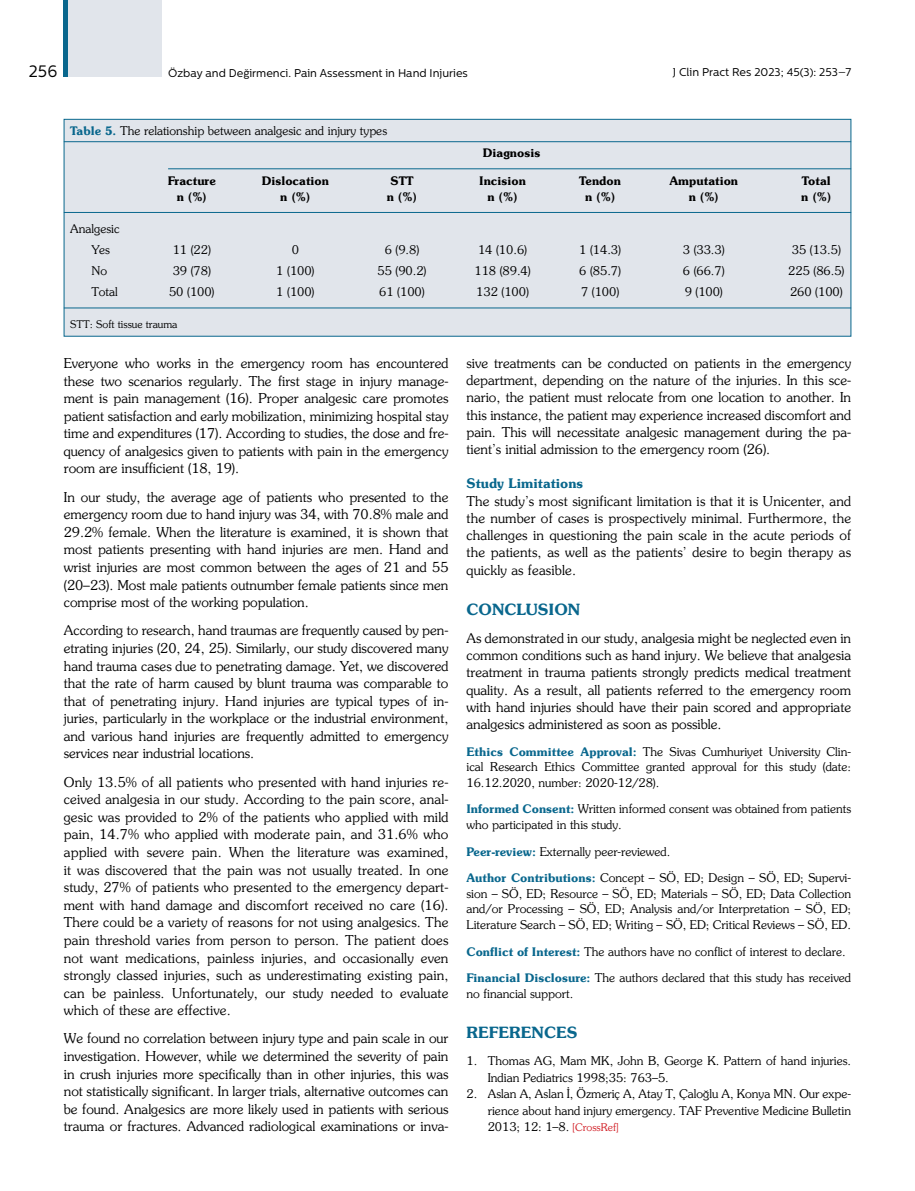
<style>
.page{position:relative;width:915px;height:1191px;background:#fff}
.page>*{position:absolute;margin:0;border:0;box-sizing:border-box;transform-origin:0 0}
.t1{font:16.5px "Centrale Sans";color:#000}
.t2{font:700 15.75px "Souvenir";color:#09678d}
.t3{font:13.5px/17.5px "Souvenir";color:#000;text-align:justify}
.t4{font:700 13.5px "Souvenir";color:#09678d}
.t5{font:12px/15.8px "Souvenir";color:#000}
.t6{font:700 12px "Souvenir";color:#000}
.t7{font:11.25px "Centrale Sans";color:#000}
.t8{font:10.5px "Souvenir";color:#000}
.s1{font-weight:700;color:#09678d}
.s2{font-size:10.5px;color:#d2232a}
</style>
<div class="page">
<div style="left:64px;top:0;width:98px;height:77px;background:#e1e5eb"></div>
<hr style="left:64px;top:0;width:4px;height:77px;background:#09678d">
<div style="left:64px;top:119px;width:786px;height:217px;background:#e1e5eb;border:1px solid #09678d"></div>
<hr style="left:64px;top:141px;width:786px;height:1px;background:#09678d">
<hr style="left:64px;top:308px;width:786px;height:1px;background:#09678d">
<hr style="left:168px;top:168px;width:682px;height:1px;background:#09678d">
<hr style="left:64px;top:212px;width:786px;height:1px;background:#09678d">
<p class="t1" style="left:29px;top:61px;width:30px">256</p>
<p class="t7" style="left:168px;top:66px;width:301px">Özbay and Değirmenci. Pain Assessment in Hand Injuries</p>
<p class="t7" style="left:672px;top:66px;width:180px">J Clin Pract Res 2023; 45(3): 253–7</p>
<p class="t5" style="left:70px;top:122px;width:318px"><span class="s1">Table 5.</span> The relationship between analgesic and injury types</p>
<p class="t6" style="left:482px;top:146px;width:59px">Diagnosis</p>
<p class="t5" style="left:91px;top:218px;width:30px;line-height:21px;text-indent:-21px">Analgesic<br>Yes</p>
<p class="t6" style="left:168px;top:173px;width:50px">Fracture</p>
<p class="t6" style="left:262px;top:173px;width:69px">Dislocation</p>
<p class="t6" style="left:390px;top:173px;width:25px">STT</p>
<p class="t6" style="left:479px;top:173px;width:48px">Incision</p>
<p class="t6" style="left:579px;top:173px;width:43px">Tendon</p>
<p class="t6" style="left:669px;top:173px;width:70px">Amputation</p>
<p class="t6" style="left:801px;top:173px;width:30px">Total</p>
<p class="t6" style="left:177px;top:189px;width:32px">n (%)</p>
<p class="t6" style="left:280px;top:189px;width:32px">n (%)</p>
<p class="t6" style="left:387px;top:189px;width:32px">n (%)</p>
<p class="t6" style="left:487px;top:189px;width:32px">n (%)</p>
<p class="t6" style="left:585px;top:189px;width:32px">n (%)</p>
<p class="t6" style="left:688px;top:189px;width:32px">n (%)</p>
<p class="t6" style="left:801px;top:189px;width:32px">n (%)</p>
<p class="t5" style="left:173px;top:241px;width:40px">11 (22)</p>
<p class="t5" style="left:292px;top:241px;width:9px">0</p>
<p class="t5" style="left:384px;top:241px;width:36px">6 (9.8)</p>
<p class="t5" style="left:478px;top:241px;width:50px">14 (10.6)</p>
<p class="t5" style="left:579px;top:241px;width:43px">1 (14.3)</p>
<p class="t5" style="left:682px;top:241px;width:43px">3 (33.3)</p>
<p class="t5" style="left:791px;top:241px;width:50px">35 (13.5)</p>
<p class="t5" style="left:91px;top:262px;width:17px">No</p>
<p class="t5" style="left:173px;top:262px;width:40px">39 (78)</p>
<p class="t5" style="left:276px;top:262px;width:40px">1 (100)</p>
<p class="t5" style="left:377px;top:262px;width:50px">55 (90.2)</p>
<p class="t5" style="left:474px;top:262px;width:58px">118 (89.4)</p>
<p class="t5" style="left:579px;top:262px;width:43px">6 (85.7)</p>
<p class="t5" style="left:682px;top:262px;width:43px">6 (66.7)</p>
<p class="t5" style="left:788px;top:262px;width:58px">225 (86.5)</p>
<p class="t5" style="left:91px;top:283px;width:28px">Total</p>
<p class="t5" style="left:169px;top:283px;width:47px">50 (100)</p>
<p class="t5" style="left:276px;top:283px;width:40px">1 (100)</p>
<p class="t5" style="left:379px;top:283px;width:47px">61 (100)</p>
<p class="t5" style="left:476px;top:283px;width:54px">132 (100)</p>
<p class="t5" style="left:581px;top:283px;width:40px">7 (100)</p>
<p class="t5" style="left:684px;top:283px;width:40px">9 (100)</p>
<p class="t5" style="left:789px;top:283px;width:54px">260 (100)</p>
<p class="t8" style="left:70px;top:318px;width:109px">STT: Soft tissue trauma</p>
<p class="t3" style="left:64px;top:354px;width:386px">Everyone who works in the emergency room has encountered these two scenarios regularly. The first stage in injury manage&shy;ment is pain management (16). Proper analgesic care promotes patient satisfaction and early mobilization, minimizing hospital stay time and expenditures (17). According to studies, the dose and fre&shy;quency of analgesics given to patients with pain in the emergency room are insufficient (18, 19).</p>
<p class="t3" style="left:64px;top:488px;width:386px">In our study, the average age of patients who presented to the emergency room due to hand injury was 34, with 70.8% male and 29.2% female. When the literature is examined, it is shown that most patients presenting with hand injuries are men. Hand and wrist injuries are most common between the ages of 21 and 55 (20–23). Most male patients outnumber female patients since men comprise most of the working population.</p>
<p class="t3" style="left:64px;top:621px;width:386px">According to research, hand traumas are frequently caused by pen&shy;etrating injuries (20, 24, 25). Similarly, our study discovered many hand trauma cases due to penetrating damage. Yet, we discovered that the rate of harm caused by blunt trauma was comparable to that of penetrating injury. Hand injuries are typical types of in&shy;juries, particularly in the workplace or the industrial environment, and various hand injuries are frequently admitted to emergency services near industrial locations.</p>
<p class="t3" style="left:64px;top:773px;width:386px">Only 13.5% of all patients who presented with hand injuries re&shy;ceived analgesia in our study. According to the pain score, anal&shy;gesic was provided to 2% of the patients who applied with mild pain, 14.7% who applied with moderate pain, and 31.6% who applied with severe pain. When the literature was examined, it was discovered that the pain was not usually treated. In one study, 27% of patients who presented to the emergency depart&shy;ment with hand damage and discomfort received no care (16).<br>There could be a variety of reasons for not using analgesics. The pain threshold varies from person to person. The patient does not want medications, painless injuries, and occasionally even strongly classed injuries, such as underestimating existing pain, can be painless. Unfortunately, our study needed to evaluate which of these are effective.</p>
<p class="t3" style="left:64px;top:1029px;width:386px">We found no correlation between injury type and pain scale in our investigation. However, while we determined the severity of pain in crush injuries more specifically than in other injuries, this was not statistically significant. In larger trials, alternative outcomes can be found. Analgesics are more likely used in patients with serious trauma or fractures. Advanced radiological examinations or inva-</p>
<p class="t3" style="left:466px;top:354px;width:386px">sive treatments can be conducted on patients in the emergency department, depending on the nature of the injuries. In this sce&shy;nario, the patient must relocate from one location to another. In this instance, the patient may experience increased discomfort and pain. This will necessitate analgesic management during the pa&shy;tient’s initial admission to the emergency room (26).</p>
<p class="t4" style="left:466px;top:475px;width:118px">Study Limitations</p>
<p class="t3" style="left:466px;top:492px;width:386px">The study’s most significant limitation is that it is Unicenter, and the number of cases is prospectively minimal. Furthermore, the challenges in questioning the pain scale in the acute periods of the patients, as well as the patients’ desire to begin therapy as quickly as feasible.</p>
<p class="t2" style="left:466px;top:599px;width:115px">CONCLUSION</p>
<p class="t3" style="left:466px;top:629px;width:386px">As demonstrated in our study, analgesia might be neglected even in common conditions such as hand injury. We believe that analgesia treatment in trauma patients strongly predicts medical treatment quality. As a result, all patients referred to the emergency room with hand injuries should have their pain scored and appropriate analgesics administered as soon as possible.</p>
<p class="t5" style="left:466px;top:743px;width:386px;text-align:justify"><span class="s1">Ethics Committee Approval:</span> The Sivas Cumhuriyet University Clin&shy;ical Research Ethics Committee granted approval for this study (date:<br>16.12.2020, number: 2020-12/28).</p>
<p class="t5" style="left:466px;top:801px;width:386px"><span class="s1">Informed Consent:</span> Written informed consent was obtained from patients who participated in this study.</p>
<p class="t5" style="left:466px;top:838px;width:386px;line-height:26.4px"><span class="s1">Peer-review:</span> Externally peer-reviewed.<br><span class="s1">Author Contributions:</span> Concept – SÖ, ED; Design – SÖ, ED; Supervi-</p>
<p class="t5" style="left:466px;top:885px;width:386px;text-align:justify">sion – SÖ, ED; Resource – SÖ, ED; Materials – SÖ, ED; Data Collection and/or Processing – SÖ, ED; Analysis and/or Interpretation – SÖ, ED; Literature Search – SÖ, ED; Writing – SÖ, ED; Critical Reviews – SÖ, ED.</p>
<p class="t5" style="left:466px;top:938px;width:386px;line-height:26.4px"><span class="s1">Conflict of Interest:</span> The authors have no conflict of interest to declare.<br><span class="s1">Financial Disclosure:</span> The authors declared that this study has received</p>
<p class="t5" style="left:466px;top:985px;width:108px">no financial support.</p>
<p class="t2" style="left:466px;top:1022px;width:113px">REFERENCES</p>
<p class="t5" style="left:487px;top:1052px;width:365px;line-height:16.5px;text-indent:-21px">1. Thomas AG, Mam MK, John B, George K. Pattern of hand injuries.<br>Indian Pediatrics 1998;35: 763–5.</p>
<p class="t5" style="left:487px;top:1085px;width:365px;line-height:16.5px;text-align:justify;text-indent:-21px">2. Aslan A, Aslan İ, Özmeriç A, Atay T, Çaloğlu A, Konya MN. Our expe&shy;rience about hand injury emergency. TAF Preventive Medicine Bulletin 2013; 12: 1–8. <span class="s2">[CrossRef]</span></p>
</div>
